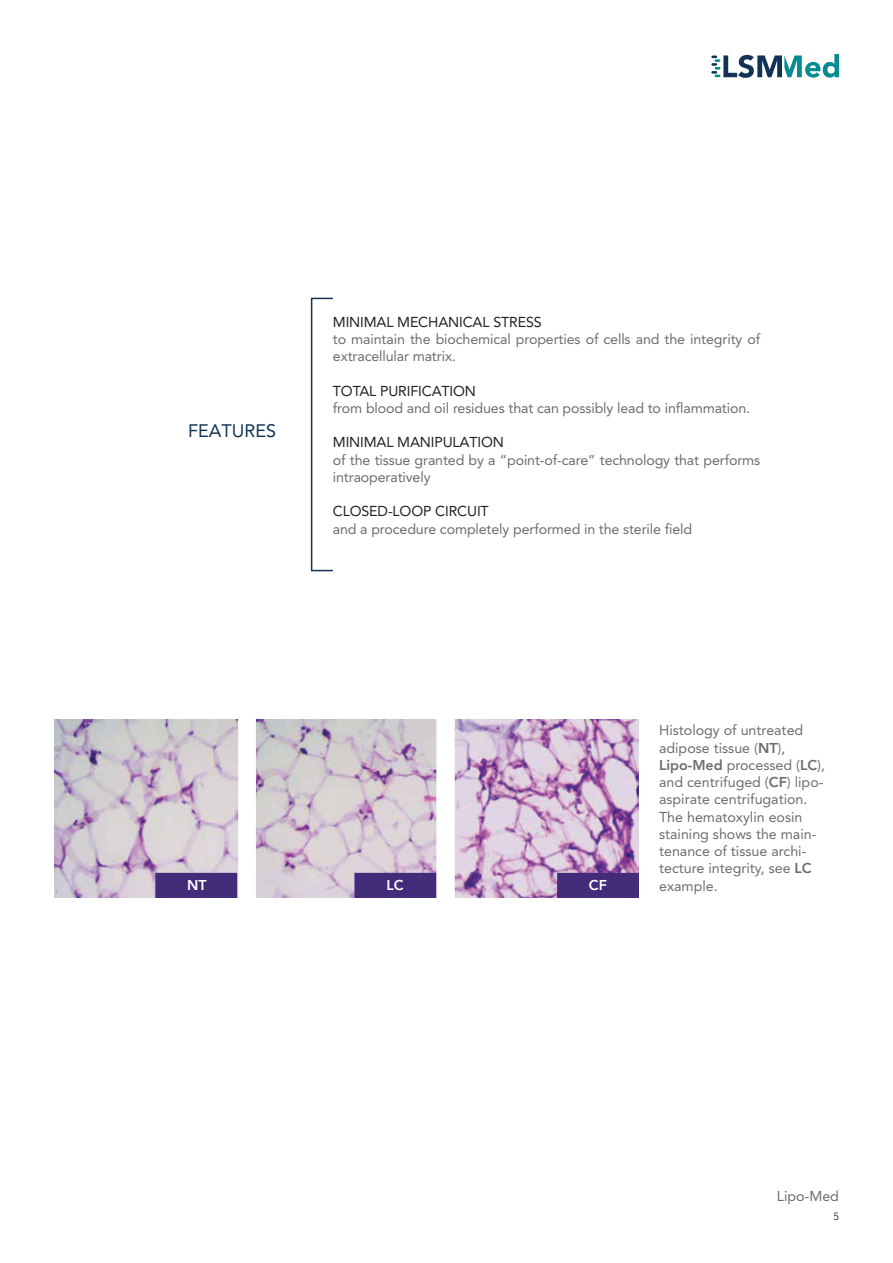
<style>
.page{position:relative;width:893px;height:1263px;background:#fff}
.page>*{position:absolute;margin:0;border:0;box-sizing:border-box;transform-origin:0 0}
.t1{font:18px "Avenir";color:#123354}
.t2{font:14.25px/17.2px "Avenir";letter-spacing:-.01em;color:#6c6d70}
.t3{font:14.25px "Avenir";letter-spacing:-.01em;color:#231f20}
.t4{font:800 14.25px "Avenir";color:#fff}
.t5{font:300 10.5px "Avenir";color:#231f20}
.s1{font-weight:800}
</style>
<div class="page">
<svg style="left:711px;top:54px;width:128px;height:24px"></svg>
<img style="left:54px;top:720px;width:585px;height:178px">
<div style="left:311px;top:298px;width:23px;height:273px;border:2px solid #123354"></div>
<p class="t1" style="left:188px;top:417px;width:90px">FEATURES</p>
<p class="t3" style="left:333px;top:311px;width:210px">MINIMAL MECHANICAL STRESS</p>
<p class="t2" style="left:333px;top:331px;width:429px">to maintain the biochemical properties of cells and the integrity of extracellular matrix.</p>
<p class="t3" style="left:333px;top:380px;width:145px">TOTAL PURIFICATION</p>
<p class="t2" style="left:333px;top:400px;width:419px">from blood and oil residues that can possibly lead to inflammation.</p>
<p class="t3" style="left:333px;top:432px;width:172px">MINIMAL MANIPULATION</p>
<p class="t2" style="left:333px;top:452px;width:429px">of the tissue granted by a “point-of-care” technology that performs intraoperatively</p>
<p class="t3" style="left:333px;top:501px;width:157px">CLOSED-LOOP CIRCUIT</p>
<p class="t2" style="left:333px;top:521px;width:361px">and a procedure completely performed in the sterile field</p>
<p class="t2" style="left:659px;top:722px;width:168px">Histology of untreated adipose tissue (<span class="s1">NT</span>),<br><span class="s1">Lipo-Med</span> processed (<span class="s1">LC</span>), and centrifuged (<span class="s1">CF</span>) lipo&shy;aspirate centrifugation.</p>
<p class="t2" style="left:659px;top:808px;width:159px">The hematoxylin eosin staining shows the main&shy;tenance of tissue archi&shy;tecture integrity, see <span class="s1">LC</span></p>
<p class="t4" style="left:187px;top:874px;width:21px">NT</p>
<p class="t4" style="left:386px;top:874px;width:19px">LC</p>
<p class="t4" style="left:589px;top:874px;width:19px">CF</p>
<p class="t2" style="left:659px;top:877px;width:60px">example.</p>
<p class="t2" style="left:777px;top:1188px;width:64px">Lipo-Med</p>
<p class="t5" style="left:833px;top:1210px;width:7px">5</p>
</div>
